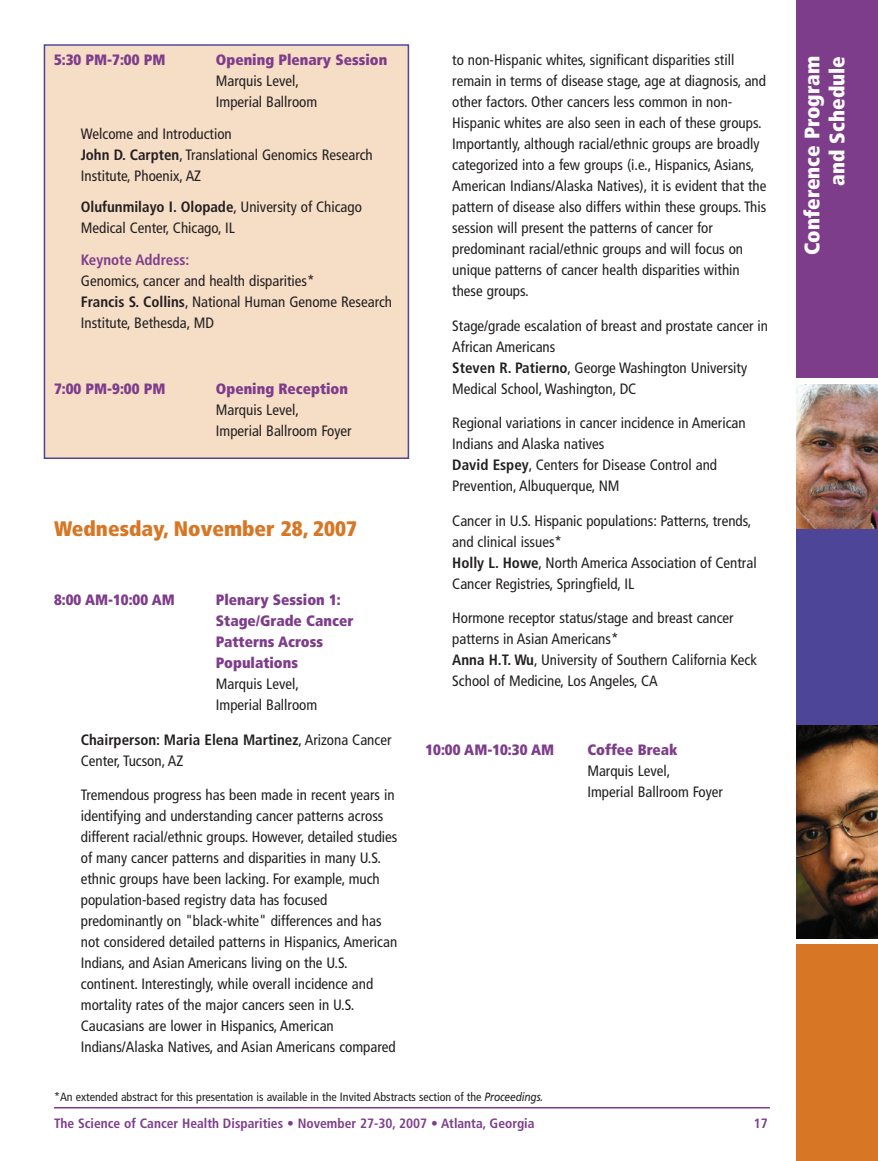
<style>
.page{position:relative;width:878px;height:1161px;background:#fff}
.page>*{position:absolute;margin:0;border:0;box-sizing:border-box;transform-origin:0 0}
.t1{font:900 condensed 21px/25.2px "Frutiger";color:#fff;text-align:right}
.t2{font:900 condensed 21px "Frutiger";color:#d77725}
.t3{font:condensed 15px/21px "Frutiger";color:#231f20}
.t4{font:900 condensed 15px/21px "Frutiger";color:#7e3d8b}
.t5{font:700 condensed 15px/21px "Frutiger";color:#231f20}
.t6{font:700 condensed 15px "Frutiger";color:#7e3d8b}
.t7{font:700 condensed 13.5px "Frutiger";color:#7e3d8b}
.t8{font:condensed 12px "Frutiger";color:#231f20}
.s1{font-weight:700}
.s2{font-weight:400}
.s3{font-style:italic;font-stretch:normal}
</style>
<div class="page">
<div style="left:45px;top:46px;width:362px;height:412px;background:#f6ddc6"></div>
<div style="left:44px;top:44px;width:365px;height:415px;border:2px solid #4d4597"></div>
<hr style="left:54px;top:1107px;width:716px;height:1px;background:#7e3d8b">
<div style="left:796px;top:0;width:82px;height:378px;background:#7e3d8b"></div>
<div style="left:796px;top:385px;width:82px;height:553px;background:#4d4597"></div>
<div style="left:796px;top:945px;width:82px;height:216px;background:#d77725"></div>
<img style="left:796px;top:385px;width:81px;height:144px">
<img style="left:796px;top:725px;width:81px;height:213px">
<p class="t4" style="left:54px;top:51px;width:113px">5:30 PM-7:00 PM</p>
<p class="t4" style="left:216px;top:51px;width:173px">Opening Plenary Session</p>
<p class="t3" style="left:216px;top:72px;width:103px">Marquis Level,<br>Imperial Ballroom</p>
<p class="t3" style="left:81px;top:124px;width:293px">Welcome and Introduction<br><span class="s1">John D. Carpten</span>, Translational Genomics Research<br>Institute, Phoenix, AZ</p>
<p class="t3" style="left:81px;top:198px;width:282px"><span class="s1">Olufunmilayo I. Olopade</span>, University of Chicago<br>Medical Center, Chicago, IL</p>
<p class="t6" style="left:81px;top:254px;width:110px">Keynote Address:</p>
<p class="t3" style="left:81px;top:271px;width:313px">Genomics, cancer and health disparities*<br><span class="s1">Francis S. Collins</span>, National Human Genome Research<br>Institute, Bethesda, MD</p>
<p class="t4" style="left:54px;top:379px;width:113px">7:00 PM-9:00 PM</p>
<p class="t4" style="left:216px;top:379px;width:134px">Opening Reception</p>
<p class="t3" style="left:216px;top:400px;width:137px">Marquis Level,<br>Imperial Ballroom Foyer</p>
<h1 class="t2" style="left:54px;top:520px;width:304px">Wednesday, November 28, 2007</h1>
<p class="t4" style="left:54px;top:591px;width:122px">8:00 AM-10:00 AM</p>
<p class="t4" style="left:216px;top:591px;width:139px">Plenary Session 1:<br>Stage/Grade Cancer<br>Patterns Across<br>Populations</p>
<p class="t3" style="left:216px;top:675px;width:103px">Marquis Level,<br>Imperial Ballroom</p>
<p class="t5" style="left:81px;top:730px;width:312px">Chairperson: Maria Elena Martinez<span class="s2">, Arizona Cancer<br>Center, Tucson, AZ</span></p>
<p class="t3" style="left:81px;top:786px;width:318px">Tremendous progress has been made in recent years in identifying and understanding cancer patterns across different racial/ethnic groups. However, detailed studies of many cancer patterns and disparities in many U.S. ethnic groups have been lacking. For example, much population-based registry data has focused predominantly on "black-white" differences and has not considered detailed patterns in Hispanics, American Indians, and Asian Americans living on the U.S. continent. Interestingly, while overall incidence and mortality rates of the major cancers seen in U.S.<br>Caucasians are lower in Hispanics, American Indians/Alaska Natives, and Asian Americans compared</p>
<p class="t3" style="left:452px;top:51px;width:316px">to non-Hispanic whites, significant disparities still remain in terms of disease stage, age at diagnosis, and other factors. Other cancers less common in non-Hispanic whites are also seen in each of these groups.<br>Importantly, although racial/ethnic groups are broadly categorized into a few groups (i.e., Hispanics, Asians, American Indians/Alaska Natives), it is evident that the pattern of disease also differs within these groups. This session will present the patterns of cancer for predominant racial/ethnic groups and will focus on unique patterns of cancer health disparities within these groups.</p>
<p class="t3" style="left:452px;top:316px;width:317px">Stage/grade escalation of breast and prostate cancer in African Americans<br><span class="s1">Steven R. Patierno</span>, George Washington University Medical School, Washington, DC</p>
<p class="t3" style="left:452px;top:414px;width:295px">Regional variations in cancer incidence in American Indians and Alaska natives<br><span class="s1">David Espey</span>, Centers for Disease Control and Prevention, Albuquerque, NM</p>
<p class="t3" style="left:452px;top:511px;width:306px">Cancer in U.S. Hispanic populations: Patterns, trends, and clinical issues*<br><span class="s1">Holly L. Howe</span>, North America Association of Central Cancer Registries, Springfield, IL</p>
<p class="t3" style="left:452px;top:609px;width:306px">Hormone receptor status/stage and breast cancer patterns in Asian Americans*<br><span class="s1">Anna H.T. Wu</span>, University of Southern California Keck School of Medicine, Los Angeles, CA</p>
<p class="t4" style="left:425px;top:741px;width:130px">10:00 AM-10:30 AM</p>
<p class="t4" style="left:587px;top:741px;width:92px">Coffee Break</p>
<p class="t3" style="left:587px;top:762px;width:137px">Marquis Level,<br>Imperial Ballroom Foyer</p>
<p class="t8" style="left:54px;top:1092px;width:491px">*An extended abstract for this presentation is available in the Invited Abstracts section of the <span class="s3">Proceedings.</span></p>
<p class="t7" style="left:54px;top:1118px;width:482px">The Science of Cancer Health Disparities • November 27-30, 2007 • Atlanta, Georgia</p>
<p class="t7" style="left:753px;top:1118px;width:16px">17</p>
<h1 class="t1" style="left:801px;top:255px;width:201px;rotate:-90deg">Conference Program and Schedule</h1>
</div>
